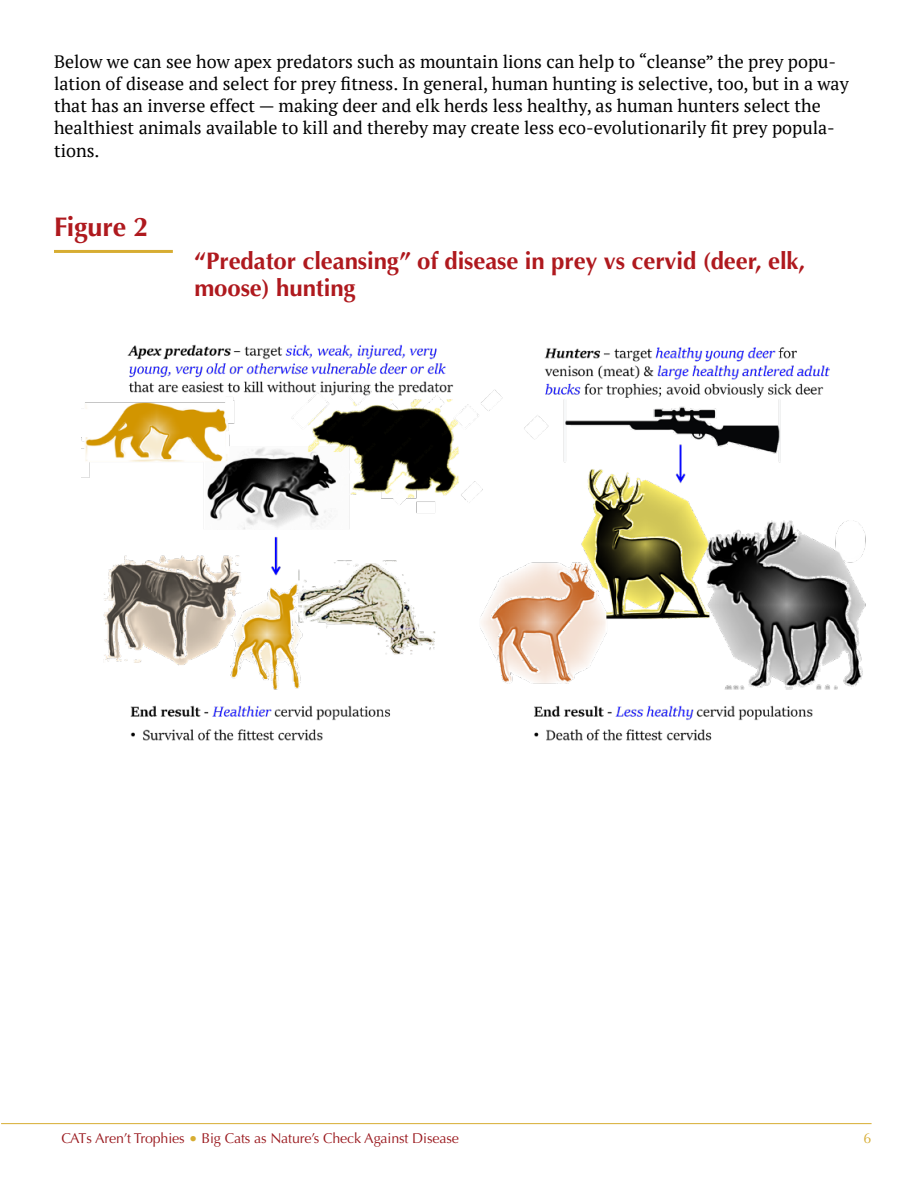
<style>
.page{position:relative;width:918px;height:1188px;background:#fff}
.page>*{position:absolute;margin:0;border:0;box-sizing:border-box;transform-origin:0 0}
.t1{font:700 27px "Optima";letter-spacing:-.005em;color:#af191e}
.t2{font:700 24px/27px "Optima";letter-spacing:-.005em;color:#af191e}
.t3{font:18px/22.2px "PT Serif";color:#000}
.t4{font:14.25px "Optima";letter-spacing:-.01em;color:#9a191e}
.t5{font:14.25px "Optima";color:#d7ad32}
.s1{font-size:15.75px;color:#d7ad32}
</style>
<div class="page">
<hr style="left:1px;top:1123px;width:871px;height:1px;background:#d7ad32">
<hr style="left:54px;top:250px;width:119px;height:3px;background:#d7ad32">
<img style="left:81px;top:344px;width:785px;height:397px">
<p class="t3" style="left:54px;top:50px;width:796px">Below we can see how apex predators such as mountain lions can help to “cleanse” the prey popu&shy;lation of disease and select for prey fitness. In general, human hunting is selective, too, but in a way that has an inverse effect — making deer and elk herds less healthy, as human hunters select the healthiest animals available to kill and thereby may create less eco-evolutionarily fit prey popula&shy;tions.</p>
<h1 class="t1" style="left:54px;top:211px;width:96px">Figure 2</h1>
<h2 class="t2" style="left:194px;top:248px;width:612px">“Predator cleansing” of disease in prey vs cervid (deer, elk, moose) hunting</h2>
<p class="t4" style="left:62px;top:1130px;width:399px">CATs Aren’t Trophies <span class="s1">•</span> Big Cats as Nature’s Check Against Disease</p>
<p class="t5" style="left:864px;top:1130px;width:9px">6</p>
</div>
